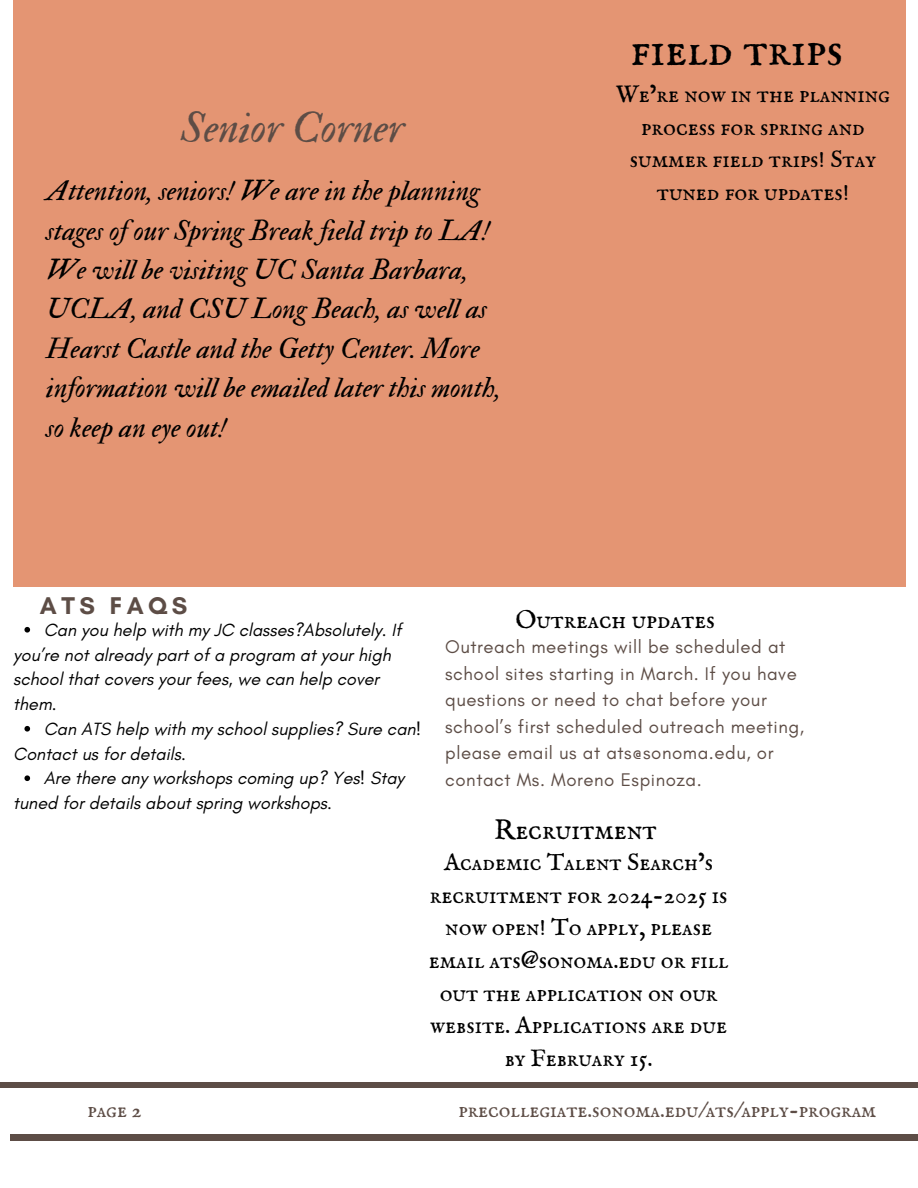
<style>
.page{position:relative;width:918px;height:1188px;background:#fff}
.page>*{position:absolute;margin:0;border:0;box-sizing:border-box;transform-origin:0 0}
.t1{font:48px "IM FELL English SC";color:#000}
.t2{font:43.65px "IM FELL Double Pica Italic";color:#5d4d46}
.t3{font:28.5px/39.3px "IM FELL Double Pica Italic";color:#000}
.t4{font:28.2px "IM FELL English SC";color:#000}
.t5{font:25.5px "IM FELL English SC";color:#000}
.t6{font:700 24.6px "Glacial Indifference";letter-spacing:.18em;color:#5d4d46}
.t7{font:24px/32.7px "IM FELL English SC";color:#000;text-align:center}
.t8{font:21.75px "IM FELL English SC";color:#5d4d46}
.t9{font:18.6px/26.4px "Glacial Indifference";letter-spacing:.03em;color:#5d4d46}
.t10{font:italic 18px "Glacial Indifference";color:#000}
</style>
<div class="page">
<div style="left:0;top:1082px;width:918px;height:6px;background:#5d4d46"></div>
<div style="left:10px;top:1135px;width:908px;height:6px;background:#5d4d46"></div>
<div style="left:13px;top:0;width:892px;height:586px;background:#e49573"></div>
<svg style="left:24px;top:627px;width:6px;height:6px"></svg>
<svg style="left:24px;top:726px;width:6px;height:6px"></svg>
<svg style="left:24px;top:775px;width:6px;height:6px"></svg>
<p class="t2" style="left:181px;top:101px;width:225px">Senior Corner</p>
<p class="t1" style="left:631px;top:22px;width:214px">field trips</p>
<h2 class="t7" style="left:616px;top:79px;width:276px">We’re now in the planning process for spring and summer field trips! Stay</h2>
<h4 class="t3" style="left:46px;top:172px;width:435px">Attention, seniors! We are in the planning</h4>
<h2 class="t7" style="left:657px;top:177px;width:194px">tuned for updates!</h2>
<h4 class="t3" style="left:46px;top:211px;width:456px">stages of our Spring Break field trip to LA!<br>We will be visiting UC Santa Barbara, UCLA, and CSU Long Beach, as well as Hearst Castle and the Getty Center. More information will be emailed later this month, so keep an eye out!</h4>
<h2 class="t6" style="left:40px;top:591px;width:149px">ATS FAQS</h2>
<p class="t10" style="left:44px;top:619px;width:359px">Can you help with my JC classes?Absolutely. If</p>
<p class="t10" style="left:13px;top:644px;width:379px">you’re not already part of a program at your high</p>
<p class="t10" style="left:13px;top:668px;width:367px">school that covers your fees, we can help cover</p>
<p class="t10" style="left:13px;top:693px;width:45px">them.</p>
<p class="t10" style="left:44px;top:718px;width:379px">Can ATS help with my school supplies? Sure can!</p>
<p class="t10" style="left:13px;top:743px;width:174px">Contact us for details.</p>
<p class="t10" style="left:44px;top:767px;width:362px">Are there any workshops coming up? Yes! Stay</p>
<h4 class="t10" style="left:13px;top:792px;width:320px">tuned for details about spring workshops.</h4>
<h3 class="t5" style="left:516px;top:605px;width:201px">Outreach updates</h3>
<h1 class="t9" style="left:445px;top:634px;width:360px">Outreach meetings will be scheduled at school sites starting in March. If you have questions or need to chat before your school’s first scheduled outreach meeting, please email us at ats@sonoma.edu, or contact Ms. Moreno Espinoza.</h1>
<h4 class="t4" style="left:494px;top:814px;width:164px">Recruitment</h4>
<p class="t7" style="left:429px;top:847px;width:301px">Academic Talent Search’s recruitment for 2024-2025 is now open! To apply, please email ats@sonoma.edu or fill out the application on our website. Applications are due by February 15.</p>
<p class="t8" style="left:87px;top:1098px;width:56px">page 2</p>
<h1 class="t8" style="left:458px;top:1098px;width:419px">precollegiate.sonoma.edu/ats/apply-program</h1>
</div>
